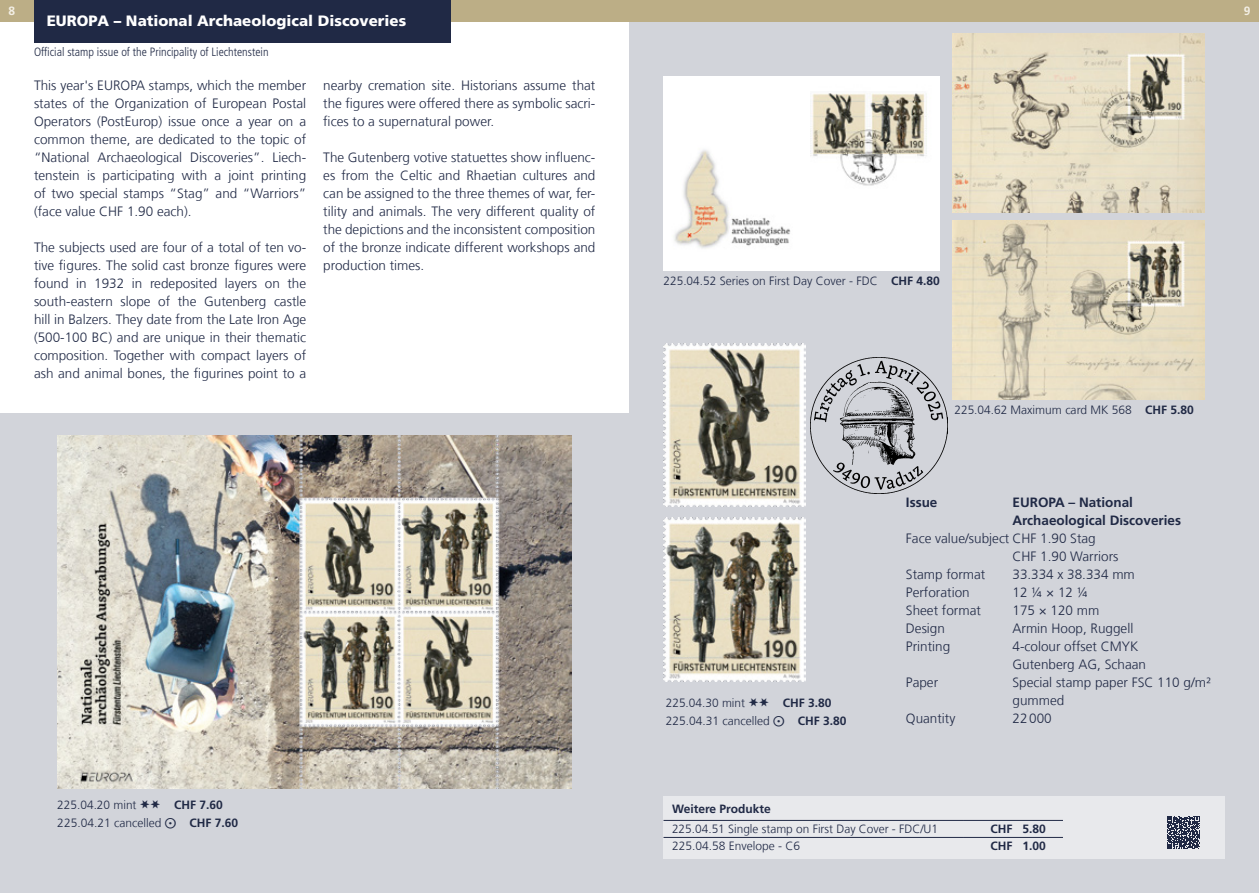
<style>
.page{position:relative;width:1259px;height:893px;background:#fff}
.page>*{position:absolute;margin:0;border:0;box-sizing:border-box;transform-origin:0 0}
.Titel{font:900 15px "Frutiger LT";color:#fff}
.Grundtext{font:300 13.5px/18px "Frutiger";color:#202945;text-align:justify}
.t1{font:700 13.5px "Frutiger";color:#202945}
.Grundtext-2{font:300 12px "Frutiger";color:#202945}
.t2{font:300 condensed 12px "Frutiger LT";color:#202945}
.t3{font:700 12px "Frutiger";color:#202945}
.t4{font:700 12px "Frutiger";color:#f3efe5}
.s1{font-family:"Michel";font-weight:400}
.s2{font-weight:700}
</style>
<div class="page">
<div style="left:629px;top:0;width:630px;height:893px;background:#d2d4da"></div>
<div style="left:0;top:413px;width:629px;height:480px;background:#d2d4da"></div>
<div style="left:0;top:0;width:629px;height:21px;background:#bcae86"></div>
<div style="left:34px;top:0;width:417px;height:43px;background:#202945"></div>
<div style="left:629px;top:0;width:630px;height:21px;background:#bcae86"></div>
<img style="left:57px;top:436px;width:514px;height:352px">
<img style="left:663px;top:343px;width:142px;height:164px">
<img style="left:663px;top:518px;width:142px;height:163px">
<img style="left:663px;top:77px;width:276px;height:193px">
<img style="left:952px;top:34px;width:252px;height:178px">
<img style="left:952px;top:221px;width:252px;height:178px">
<img style="left:811px;top:357px;width:136px;height:136px">
<div style="left:663px;top:796px;width:562px;height:63px;background:#e8e9ec"></div>
<hr style="left:663px;top:837px;width:300px;height:1px;background:#202945">
<hr style="left:963px;top:837px;width:100px;height:1px;background:#202945">
<hr style="left:663px;top:820px;width:300px;height:1px;background:#202945">
<hr style="left:963px;top:820px;width:100px;height:1px;background:#202945">
<svg style="left:1167px;top:816px;width:32px;height:33px"></svg>
<p class="t4" style="left:9px;top:4px;width:8px">8</p>
<p class="t4" style="left:1243px;top:4px;width:8px">9</p>
<p class="Titel" style="left:47px;top:11px;width:361px">EUROPA – National Archaeological Discoveries</p>
<p class="t2" style="left:34px;top:45px;width:236px">Official stamp issue of the Principality of Liechtenstein</p>
<p class="Grundtext" style="left:34px;top:76px;width:274px">This year's EUROPA stamps, which the member states of the Organization of European Postal Operators (PostEurop) issue once a year on a common theme, are dedicated to the topic of “National Archaeological Discoveries”. Liech&shy;tenstein is participating with a joint printing of two special stamps “Stag” and “Warriors” (face value CHF 1.90 each).</p>
<p class="Grundtext" style="left:34px;top:238px;width:274px">The subjects used are four of a total of ten vo&shy;tive figures. The solid cast bronze figures were found in 1932 in redeposited layers on the south-eastern slope of the Gutenberg castle hill in Balzers. They date from the Late Iron Age (500-100 BC) and are unique in their thematic composition. Together with compact layers of ash and animal bones, the figurines point to a</p>
<p class="Grundtext" style="left:323px;top:76px;width:274px">nearby cremation site. Historians assume that the figures were offered there as symbolic sacri&shy;fices to a supernatural power.</p>
<p class="Grundtext" style="left:323px;top:148px;width:274px">The Gutenberg votive statuettes show influenc&shy;es from the Celtic and Rhaetian cultures and can be assigned to the three themes of war, fer&shy;tility and animals. The very different quality of the depictions and the inconsistent composition of the bronze indicate different workshops and production times.</p>
<p class="Grundtext-2" style="left:57px;top:797px;width:167px">225.04.20 mint <span class="s1">;</span> <span class="s2">CHF 7.60</span></p>
<p class="Grundtext-2" style="left:57px;top:815px;width:182px">225.04.21 cancelled <span class="s1">H</span> <span class="s2">CHF 7.60</span></p>
<p class="Grundtext-2" style="left:663px;top:274px;width:278px">225.04.52 Series on First Day Cover - FDC <span class="s2">CHF 4.80</span></p>
<p class="Grundtext-2" style="left:954px;top:403px;width:241px">225.04.62 Maximum card MK 568 <span class="s2">CHF 5.80</span></p>
<p class="Grundtext-2" style="left:666px;top:696px;width:167px">225.04.30 mint <span class="s1">;</span> <span class="s2">CHF 3.80</span></p>
<p class="Grundtext-2" style="left:666px;top:714px;width:182px">225.04.31 cancelled <span class="s1">H</span> <span class="s2">CHF 3.80</span></p>
<p class="t1" style="left:906px;top:494px;width:33px">Issue</p>
<p class="t1" style="left:1012px;top:494px;width:122px">EUROPA – National</p>
<p class="t1" style="left:1012px;top:512px;width:170px">Archaeological Discoveries</p>
<p class="Grundtext" style="left:906px;top:529px;width:191px">Face value/subject CHF 1.90 Stag</p>
<p class="Grundtext" style="left:1012px;top:547px;width:108px">CHF 1.90 Warriors</p>
<p class="Grundtext" style="left:906px;top:565px;width:81px">Stamp format</p>
<p class="Grundtext" style="left:1012px;top:565px;width:124px">33.334 x 38.334 mm</p>
<p class="Grundtext" style="left:906px;top:583px;width:65px">Perforation</p>
<p class="Grundtext" style="left:1012px;top:583px;width:77px">12 ¼ × 12 ¼</p>
<p class="Grundtext" style="left:906px;top:601px;width:76px">Sheet format</p>
<p class="Grundtext" style="left:1012px;top:601px;width:88px">175 × 120 mm</p>
<p class="Grundtext" style="left:906px;top:619px;width:41px">Design</p>
<p class="Grundtext" style="left:1012px;top:619px;width:122px">Armin Hoop, Ruggell</p>
<p class="Grundtext" style="left:906px;top:637px;width:46px">Printing</p>
<p class="Grundtext" style="left:1012px;top:637px;width:127px">4-colour offset CMYK</p>
<p class="Grundtext" style="left:1012px;top:655px;width:135px">Gutenberg AG, Schaan</p>
<p class="Grundtext" style="left:906px;top:673px;width:34px">Paper</p>
<p class="Grundtext" style="left:1012px;top:673px;width:200px">Special stamp paper FSC 110 g/m² gummed</p>
<p class="Grundtext" style="left:906px;top:709px;width:51px">Quantity</p>
<p class="Grundtext" style="left:1012px;top:709px;width:41px">22000</p>
<p class="t3" style="left:672px;top:801px;width:100px">Weitere Produkte</p>
<p class="Grundtext-2" style="left:672px;top:822px;width:268px">225.04.51 Single stamp on First Day Cover - FDC/U1</p>
<p class="t3" style="left:990px;top:822px;width:57px">CHF 5.80</p>
<p class="Grundtext-2" style="left:672px;top:839px;width:130px">225.04.58 Envelope - C6</p>
<p class="t3" style="left:990px;top:839px;width:57px">CHF 1.00</p>
</div>
